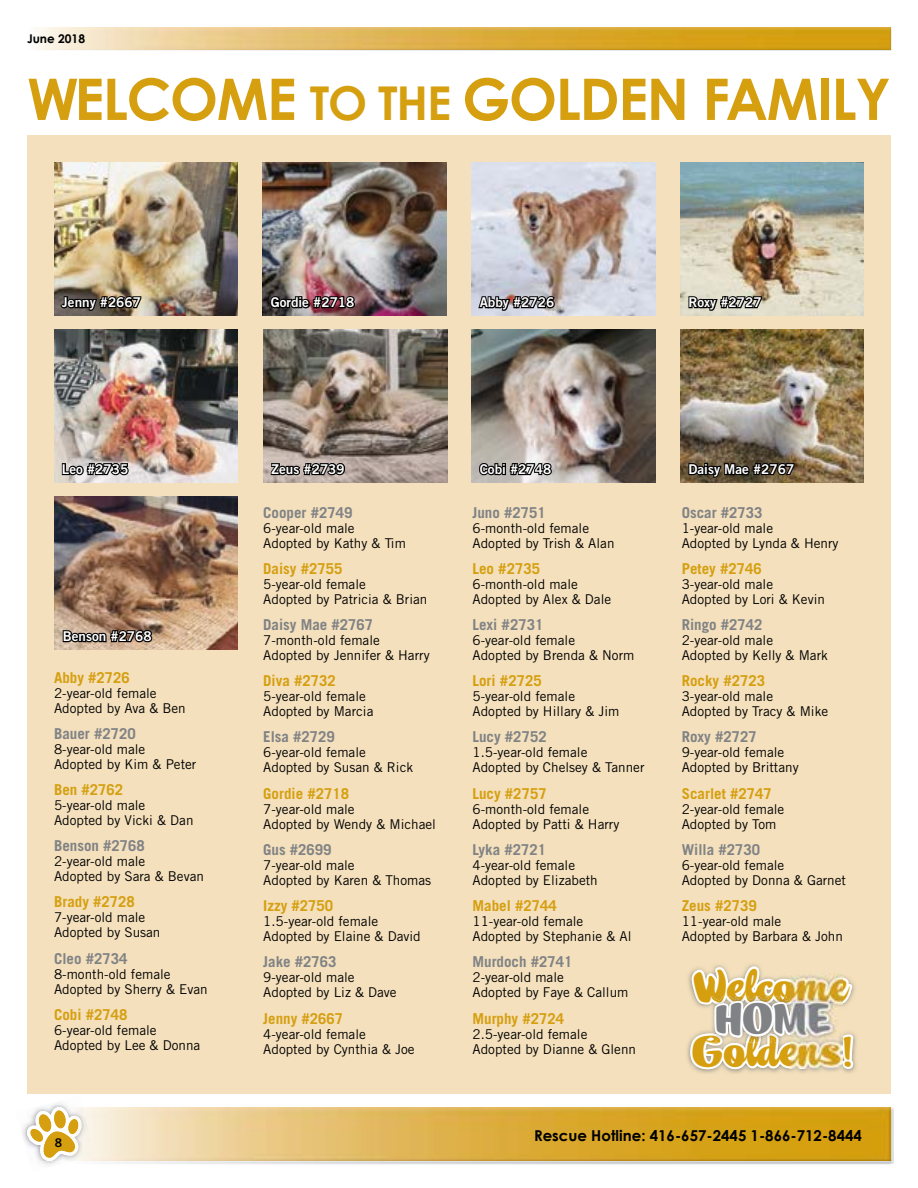
<style>
.page{position:relative;width:918px;height:1188px;background:#fff}
.page>*{position:absolute;margin:0;border:0;box-sizing:border-box;transform-origin:0 0}
.t1{font:700 57.45px "Century Gothic";letter-spacing:-.025em;color:#d59f10}
.t2{font:40.35px/64.2px "Vanilla Shake JF";color:#d59f10}
.t3{font:40.35px "Vanilla Shake JF";color:#808285}
.t4{font:700 15px "Trade Gothic LT Std";color:#d59f10}
.t5{font:700 15px "Trade Gothic LT Std";color:#808285}
.t6{font:700 15px "Century Gothic";color:#000}
.t7{font:13.5px/15px "Trade Gothic LT Std";color:#000}
.t8{font:13.5px "Trade Gothic LT Std Bd 2";color:#fff}
.t9{font:700 12px "Century Gothic";color:#000}
.t10{font:12px "Trade Gothic LT Std Bd 2";color:#000}
.s1{font-size:46.65px}
</style>
<div class="page">
<img style="left:37px;top:49px;width:855px;height:2px">
<img style="left:37px;top:27px;width:854px;height:22px">
<img style="left:42px;top:1105px;width:33px;height:1px">
<img style="left:83px;top:1106px;width:811px;height:56px">
<img style="left:25px;top:1106px;width:58px;height:56px">
<img style="left:96px;top:1107px;width:795px;height:54px">
<img style="left:82px;top:1107px;width:14px;height:54px">
<img style="left:27px;top:1107px;width:55px;height:54px">
<img style="left:30px;top:1110px;width:49px;height:48px">
<div style="left:27px;top:135px;width:864px;height:959px;background:#f4e0bc"></div>
<img style="left:54px;top:162px;width:183px;height:153px">
<img style="left:681px;top:162px;width:183px;height:153px">
<img style="left:263px;top:162px;width:183px;height:153px">
<img style="left:472px;top:162px;width:183px;height:153px">
<svg style="left:59px;top:295px;width:84px;height:21px;background:#463f37"></svg>
<svg style="left:269px;top:295px;width:87px;height:16px"></svg>
<svg style="left:477px;top:281px;width:79px;height:35px;background:#919198"></svg>
<svg style="left:687px;top:295px;width:76px;height:21px;background:#7f7d72"></svg>
<img style="left:54px;top:329px;width:183px;height:153px">
<svg style="left:61px;top:462px;width:69px;height:14px"></svg>
<img style="left:55px;top:496px;width:183px;height:153px">
<svg style="left:62px;top:629px;width:91px;height:14px"></svg>
<img style="left:264px;top:329px;width:183px;height:153px">
<svg style="left:270px;top:462px;width:76px;height:14px"></svg>
<img style="left:681px;top:329px;width:183px;height:153px">
<svg style="left:687px;top:450px;width:109px;height:33px;background:#4a3e2c"></svg>
<img style="left:472px;top:329px;width:183px;height:153px">
<svg style="left:478px;top:459px;width:75px;height:17px"></svg>
<img style="left:688px;top:973px;width:167px;height:22px">
<img style="left:687px;top:1033px;width:170px;height:38px">
<svg style="left:690px;top:964px;width:163px;height:201px"></svg>
<img style="left:790px;top:964px;width:53px;height:104px">
<p class="t9" style="left:27px;top:31px;width:60px">June 2018</p>
<h1 class="t1" style="left:27px;top:63px;width:865px">WELCOME <span class="s1">TO THE</span> GOLDEN FAMILY</h1>
<p class="t8" style="left:62px;top:294px;width:81px">Jenny #2667</p>
<p class="t8" style="left:271px;top:294px;width:85px">Gordie #2718</p>
<p class="t8" style="left:480px;top:294px;width:76px">Abby #2726</p>
<p class="t8" style="left:689px;top:294px;width:75px">Roxy #2727</p>
<p class="t8" style="left:62px;top:461px;width:68px">Leo #2735</p>
<p class="t8" style="left:63px;top:628px;width:90px">Benson #2768</p>
<p class="t4" style="left:54px;top:668px;width:77px">Abby #2726</p>
<p class="t7" style="left:54px;top:685px;width:133px">2-year-old female<br>Adopted by Ava &amp; Ben</p>
<p class="t5" style="left:54px;top:724px;width:83px">Bauer #2720</p>
<p class="t7" style="left:54px;top:741px;width:144px">8-year-old male<br>Adopted by Kim &amp; Peter</p>
<p class="t4" style="left:54px;top:780px;width:71px">Ben #2762</p>
<p class="t7" style="left:54px;top:798px;width:141px">5-year-old male<br>Adopted by Vicki &amp; Dan</p>
<p class="t5" style="left:54px;top:837px;width:92px">Benson #2768</p>
<p class="t7" style="left:54px;top:854px;width:151px">2-year-old male<br>Adopted by Sara &amp; Bevan</p>
<p class="t4" style="left:54px;top:893px;width:82px">Brady #2728</p>
<p class="t7" style="left:54px;top:910px;width:108px">7-year-old male<br>Adopted by Susan</p>
<p class="t5" style="left:54px;top:949px;width:75px">Cleo #2734</p>
<p class="t7" style="left:54px;top:966px;width:155px">8-month-old female<br>Adopted by Sherry &amp; Evan</p>
<p class="t4" style="left:54px;top:1005px;width:75px">Cobi #2748</p>
<p class="t7" style="left:54px;top:1022px;width:148px">6-year-old female<br>Adopted by Lee &amp; Donna</p>
<p class="t10" style="left:55px;top:1135px;width:9px">8</p>
<p class="t8" style="left:272px;top:461px;width:75px">Zeus #2739</p>
<p class="t8" style="left:480px;top:461px;width:73px">Cobi #2748</p>
<p class="t8" style="left:689px;top:461px;width:107px">Daisy Mae #2767</p>
<p class="t5" style="left:263px;top:503px;width:91px">Cooper #2749</p>
<p class="t7" style="left:263px;top:520px;width:144px">6-year-old male<br>Adopted by Kathy &amp; Tim</p>
<p class="t4" style="left:263px;top:559px;width:81px">Daisy #2755</p>
<p class="t7" style="left:263px;top:576px;width:166px">5-year-old female<br>Adopted by Patricia &amp; Brian</p>
<p class="t5" style="left:263px;top:615px;width:112px">Daisy Mae #2767</p>
<p class="t7" style="left:263px;top:633px;width:168px">7-month-old female<br>Adopted by Jennifer &amp; Harry</p>
<p class="t4" style="left:263px;top:672px;width:74px">Diva #2732</p>
<p class="t7" style="left:263px;top:689px;width:112px">5-year-old female<br>Adopted by Marcia</p>
<p class="t5" style="left:263px;top:728px;width:73px">Elsa #2729</p>
<p class="t7" style="left:263px;top:745px;width:151px">6-year-old female<br>Adopted by Susan &amp; Rick</p>
<p class="t4" style="left:263px;top:784px;width:87px">Gordie #2718</p>
<p class="t7" style="left:263px;top:801px;width:174px">7-year-old male<br>Adopted by Wendy &amp; Michael</p>
<p class="t5" style="left:263px;top:840px;width:70px">Gus #2699</p>
<p class="t7" style="left:263px;top:857px;width:169px">7-year-old male<br>Adopted by Karen &amp; Thomas</p>
<p class="t4" style="left:263px;top:897px;width:72px">Izzy #2750</p>
<p class="t7" style="left:263px;top:914px;width:159px">1.5-year-old female<br>Adopted by Elaine &amp; David</p>
<p class="t5" style="left:263px;top:953px;width:75px">Jake #2763</p>
<p class="t7" style="left:263px;top:970px;width:135px">9-year-old male<br>Adopted by Liz &amp; Dave</p>
<p class="t4" style="left:263px;top:1009px;width:82px">Jenny #2667</p>
<p class="t7" style="left:263px;top:1026px;width:153px">4-year-old female<br>Adopted by Cynthia &amp; Joe</p>
<p class="t5" style="left:472px;top:503px;width:75px">Juno #2751</p>
<p class="t7" style="left:472px;top:520px;width:144px">6-month-old female<br>Adopted by Trish &amp; Alan</p>
<p class="t4" style="left:472px;top:559px;width:69px">Leo #2735</p>
<p class="t7" style="left:472px;top:576px;width:140px">6-month-old male<br>Adopted by Alex &amp; Dale</p>
<p class="t5" style="left:472px;top:615px;width:72px">Lexi #2731</p>
<p class="t7" style="left:472px;top:633px;width:163px">6-year-old female<br>Adopted by Brenda &amp; Norm</p>
<p class="t4" style="left:472px;top:672px;width:71px">Lori #2725</p>
<p class="t7" style="left:472px;top:689px;width:148px">5-year-old female<br>Adopted by Hillary &amp; Jim</p>
<p class="t5" style="left:472px;top:728px;width:76px">Lucy #2752</p>
<p class="t7" style="left:472px;top:745px;width:174px">1.5-year-old female<br>Adopted by Chelsey &amp; Tanner</p>
<p class="t4" style="left:472px;top:784px;width:76px">Lucy #2757</p>
<p class="t7" style="left:472px;top:801px;width:148px">6-month-old female<br>Adopted by Patti &amp; Harry</p>
<p class="t5" style="left:472px;top:840px;width:75px">Lyka #2721</p>
<p class="t7" style="left:472px;top:857px;width:127px">4-year-old female<br>Adopted by Elizabeth</p>
<p class="t4" style="left:472px;top:897px;width:86px">Mabel #2744</p>
<p class="t7" style="left:472px;top:914px;width:161px">11-year-old female<br>Adopted by Stephanie &amp; Al</p>
<p class="t5" style="left:472px;top:953px;width:102px">Murdoch #2741</p>
<p class="t7" style="left:472px;top:970px;width:157px">2-year-old male<br>Adopted by Faye &amp; Callum</p>
<p class="t4" style="left:472px;top:1009px;width:93px">Murphy #2724</p>
<p class="t7" style="left:472px;top:1026px;width:165px">2.5-year-old female<br>Adopted by Dianne &amp; Glenn</p>
<p class="t5" style="left:682px;top:503px;width:82px">Oscar #2733</p>
<p class="t7" style="left:682px;top:520px;width:158px">1-year-old male<br>Adopted by Lynda &amp; Henry</p>
<p class="t4" style="left:682px;top:559px;width:82px">Petey #2746</p>
<p class="t7" style="left:682px;top:576px;width:145px">3-year-old male<br>Adopted by Lori &amp; Kevin</p>
<p class="t5" style="left:682px;top:615px;width:82px">Ringo #2742</p>
<p class="t7" style="left:682px;top:633px;width:148px">2-year-old male<br>Adopted by Kelly &amp; Mark</p>
<p class="t4" style="left:682px;top:672px;width:85px">Rocky #2723</p>
<p class="t7" style="left:682px;top:689px;width:148px">3-year-old male<br>Adopted by Tracy &amp; Mike</p>
<p class="t5" style="left:682px;top:728px;width:77px">Roxy #2727</p>
<p class="t7" style="left:682px;top:745px;width:118px">9-year-old female<br>Adopted by Brittany</p>
<p class="t4" style="left:682px;top:784px;width:92px">Scarlet #2747</p>
<p class="t7" style="left:682px;top:801px;width:104px">2-year-old female<br>Adopted by Tom</p>
<p class="t5" style="left:682px;top:840px;width:80px">Willa #2730</p>
<p class="t7" style="left:682px;top:857px;width:166px">6-year-old female<br>Adopted by Donna &amp; Garnet</p>
<p class="t4" style="left:682px;top:897px;width:77px">Zeus #2739</p>
<p class="t7" style="left:682px;top:914px;width:163px">11-year-old male<br>Adopted by Barbara &amp; John</p>
<h2 class="t2" style="left:691px;top:956px;width:164px">Welcome<br>Goldens!</h2>
<h2 class="t3" style="left:715px;top:992px;width:116px">HOME</h2>
<p class="t6" style="left:534px;top:1126px;width:329px">Rescue Hotline: 416-657-2445 1-866-712-8444</p>
</div>
